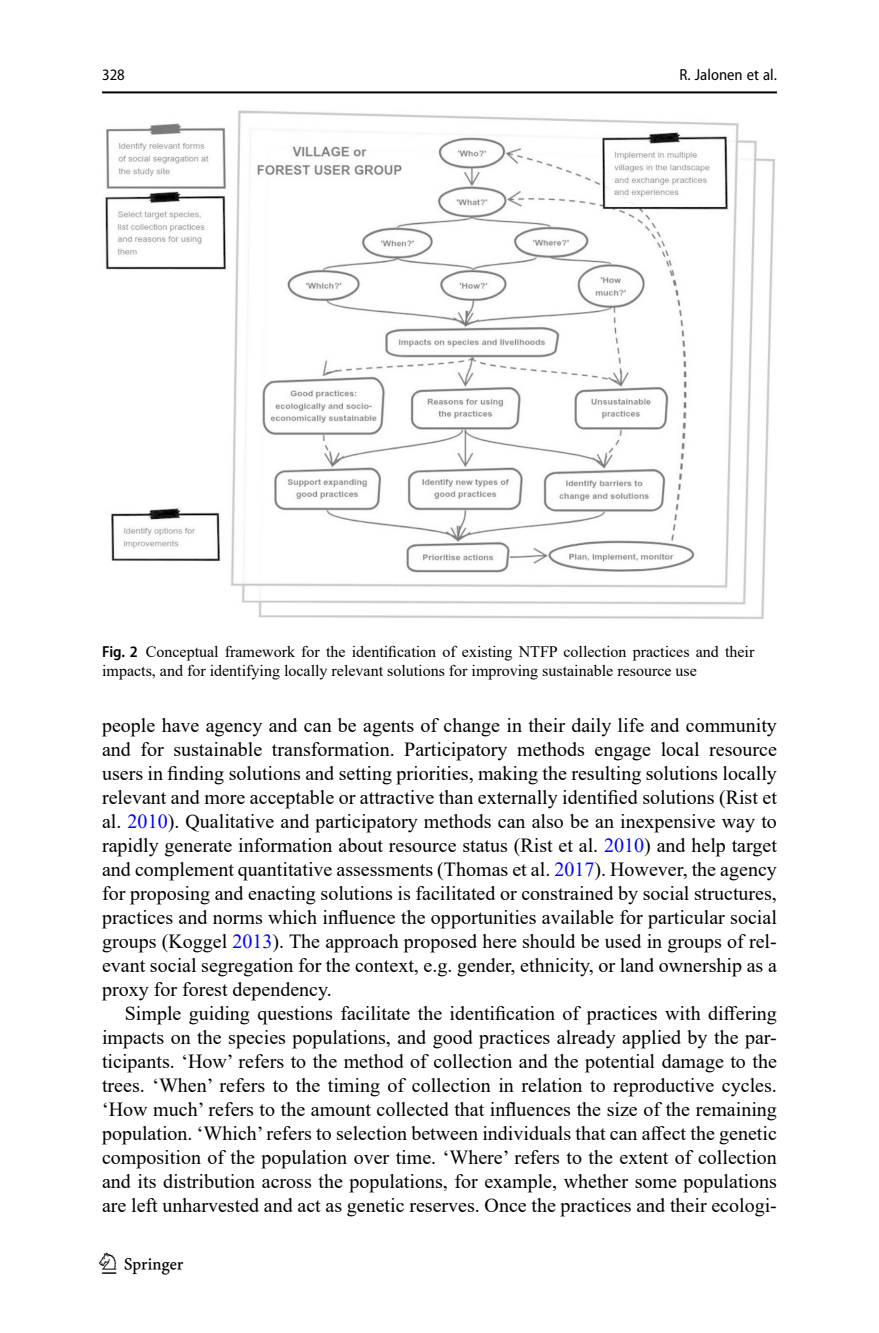
<style>
.page{position:relative;width:879px;height:1333px;background:#fff}
.page>*{position:absolute;margin:0;border:0;box-sizing:border-box;transform-origin:0 0}
.t1{font:30px "Springnew";color:#000}
.Body_Text{font:20px/24px "Times New Roman";color:#000;text-align:justify}
.Body_Text_Indent{font:20px/24px "Times New Roman";color:#000;text-align:justify}
.Figure_Caption{font:16px/19px "Times New Roman";color:#000}
.t2{font:semi-condensed 16px "Myriad Pro";color:#000}
.s1{font-family:"Myriad Pro";font-weight:600;font-stretch:semi-condensed}
.s2{color:#00f}
</style>
<div class="page">
<hr style="left:102px;top:91px;width:675px;height:2px;background:#000">
<img style="left:105px;top:110px;width:670px;height:509px">
<p class="t2" style="left:102px;top:66px;width:24px">328</p>
<p class="t2" style="left:679px;top:66px;width:99px">R. Jalonen et al.</p>
<p class="Figure_Caption" style="left:102px;top:641px;width:653px"><span class="s1">Fig. 2</span> Conceptual framework for the identification of existing NTFP collection practices and their impacts, and for identifying locally relevant solutions for improving sustainable resource use</p>
<p class="Body_Text" style="left:102px;top:712px;width:676px">people have agency and can be agents of change in their daily life and community and for sustainable transformation. Participatory methods engage local resource users in finding solutions and setting priorities, making the resulting solutions locally relevant and more acceptable or attractive than externally identified solutions (Rist et al. <span class="s2">2010</span>). Qualitative and participatory methods can also be an inexpensive way to rapidly generate information about resource status (Rist et al. <span class="s2">2010</span>) and help target and complement quantitative assessments (Thomas et al. <span class="s2">2017</span>). However, the agency for proposing and enacting solutions is facilitated or constrained by social structures, practices and norms which influence the opportunities available for particular social groups (Koggel <span class="s2">2013</span>). The approach proposed here should be used in groups of rel&shy;evant social segregation for the context, e.g. gender, ethnicity, or land ownership as a proxy for forest dependency.</p>
<p class="Body_Text_Indent" style="left:102px;top:1000px;width:676px;text-indent:23px">Simple guiding questions facilitate the identification of practices with differing impacts on the species populations, and good practices already applied by the par&shy;ticipants. ‘How’ refers to the method of collection and the potential damage to the trees. ‘When’ refers to the timing of collection in relation to reproductive cycles. ‘How much’ refers to the amount collected that influences the size of the remaining population. ‘Which’ refers to selection between individuals that can affect the genetic composition of the population over time. ‘Where’ refers to the extent of collection and its distribution across the populations, for example, whether some populations are left unharvested and act as genetic reserves. Once the practices and their ecologi-</p>
<h1 class="t1" style="left:102px;top:1246px;width:83px">1 3</h1>
</div>
